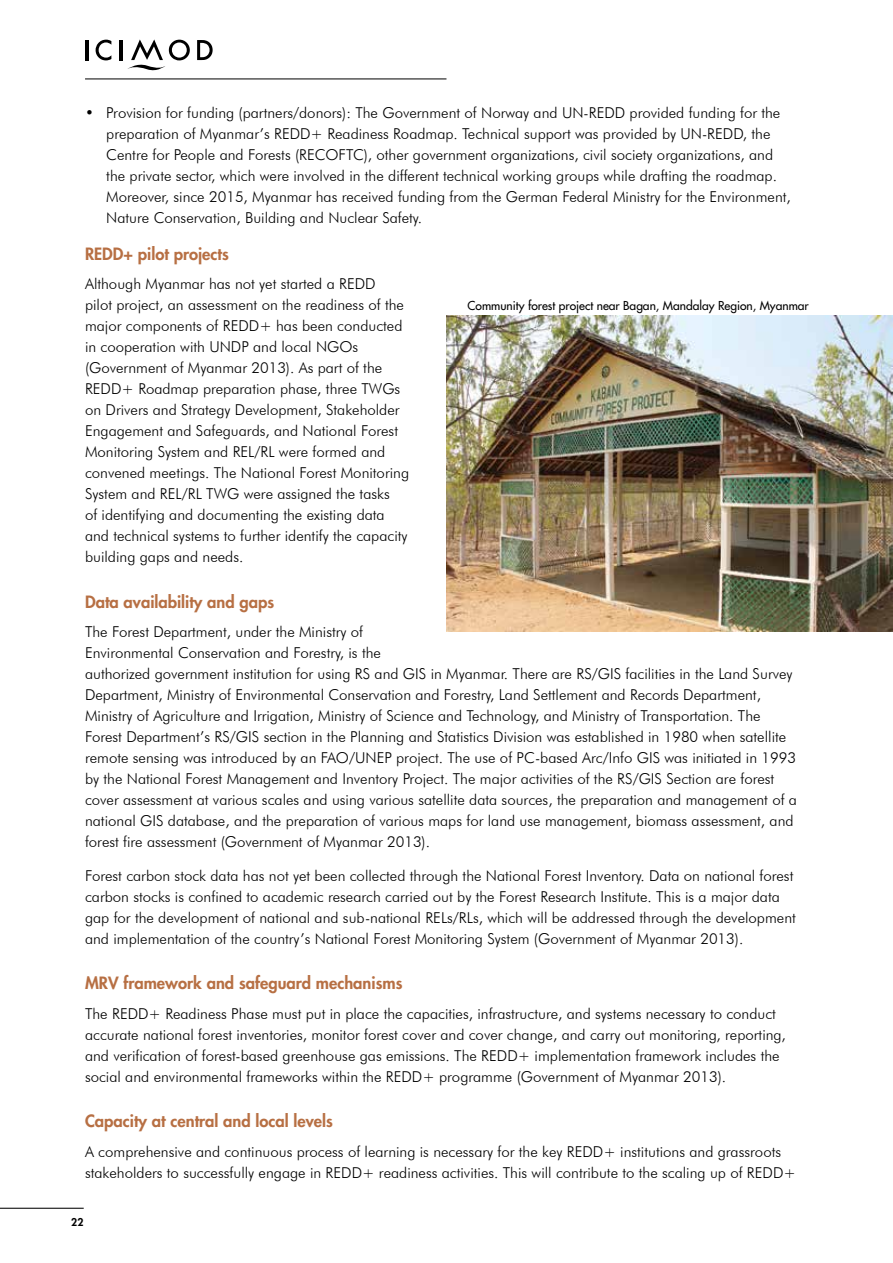
<style>
.page{position:relative;width:893px;height:1263px;background:#fff}
.page>*{position:absolute;margin:0;border:0;box-sizing:border-box;transform-origin:0 0}
.t1{font:800 16.5px "Futura Std";color:#b76f43}
.t2{font:300 15px/21px "Futura BT";color:#000}
.t3{font:500 12px "Futura Std";color:#000}
.t4{font:800 10.5px "Futura Std";color:#000}
</style>
<div class="page">
<hr style="left:0;top:1208px;width:84px;height:1px;background:#000">
<hr style="left:85px;top:40px;width:3px;height:20px;background:#000">
<svg style="left:96px;top:40px;width:15px;height:20px"></svg>
<hr style="left:120px;top:40px;width:3px;height:20px;background:#000">
<svg style="left:197px;top:40px;width:16px;height:20px"></svg>
<svg style="left:127px;top:39px;width:63px;height:32px"></svg>
<hr style="left:85px;top:79px;width:361px;height:1px;background:#000">
<img style="left:446px;top:316px;width:447px;height:315px">
<p class="t2" style="left:106px;top:102px;width:686px;text-indent:-21px">• Provision for funding (partners/donors): The Government of Norway and UN-REDD provided funding for the preparation of Myanmar’s REDD+ Readiness Roadmap. Technical support was provided by UN-REDD, the Centre for People and Forests (RECOFTC), other government organizations, civil society organizations, and the private sector, which were involved in the different technical working groups while drafting the roadmap.<br>Moreover, since 2015, Myanmar has received funding from the German Federal Ministry for the Environment, Nature Conservation, Building and Nuclear Safety.</p>
<p class="t1" style="left:85px;top:243px;width:145px">REDD+ pilot projects</p>
<p class="t2" style="left:85px;top:273px;width:326px">Although Myanmar has not yet started a REDD<br>pilot project, an assessment on the readiness of the major components of REDD+ has been conducted in cooperation with UNDP and local NGOs (Government of Myanmar 2013). As part of the REDD+ Roadmap preparation phase, three TWGs on Drivers and Strategy Development, Stakeholder Engagement and Safeguards, and National Forest Monitoring System and REL/RL were formed and convened meetings. The National Forest Monitoring System and REL/RL TWG were assigned the tasks<br>of identifying and documenting the existing data and technical systems to further identify the capacity building gaps and needs.</p>
<p class="t1" style="left:85px;top:591px;width:191px">Data availability and gaps</p>
<p class="t2" style="left:85px;top:621px;width:713px">The Forest Department, under the Ministry of<br>Environmental Conservation and Forestry, is the<br>authorized government institution for using RS and GIS in Myanmar. There are RS/GIS facilities in the Land Survey Department, Ministry of Environmental Conservation and Forestry, Land Settlement and Records Department, Ministry of Agriculture and Irrigation, Ministry of Science and Technology, and Ministry of Transportation. The Forest Department’s RS/GIS section in the Planning and Statistics Division was established in 1980 when satellite remote sensing was introduced by an FAO/UNEP project. The use of PC-based Arc/Info GIS was initiated in 1993 by the National Forest Management and Inventory Project. The major activities of the RS/GIS Section are forest cover assessment at various scales and using various satellite data sources, the preparation and management of a national GIS database, and the preparation of various maps for land use management, biomass assessment, and forest fire assessment (Government of Myanmar 2013).</p>
<p class="t2" style="left:85px;top:865px;width:712px">Forest carbon stock data has not yet been collected through the National Forest Inventory. Data on national forest carbon stocks is confined to academic research carried out by the Forest Research Institute. This is a major data gap for the development of national and sub-national RELs/RLs, which will be addressed through the development and implementation of the country’s National Forest Monitoring System (Government of Myanmar 2013).</p>
<p class="t1" style="left:85px;top:973px;width:319px">MRV framework and safeguard mechanisms</p>
<p class="t2" style="left:85px;top:1003px;width:702px">The REDD+ Readiness Phase must put in place the capacities, infrastructure, and systems necessary to conduct accurate national forest inventories, monitor forest cover and cover change, and carry out monitoring, reporting, and verification of forest-based greenhouse gas emissions. The REDD+ implementation framework includes the social and environmental frameworks within the REDD+ programme (Government of Myanmar 2013).</p>
<p class="t1" style="left:85px;top:1111px;width:249px">Capacity at central and local levels</p>
<p class="t2" style="left:85px;top:1141px;width:712px">A comprehensive and continuous process of learning is necessary for the key REDD+ institutions and grassroots stakeholders to successfully engage in REDD+ readiness activities. This will contribute to the scaling up of REDD+</p>
<p class="t3" style="left:468px;top:298px;width:343px">Community forest project near Bagan, Mandalay Region, Myanmar</p>
<p class="t4" style="left:71px;top:1215px;width:14px">22</p>
</div>
